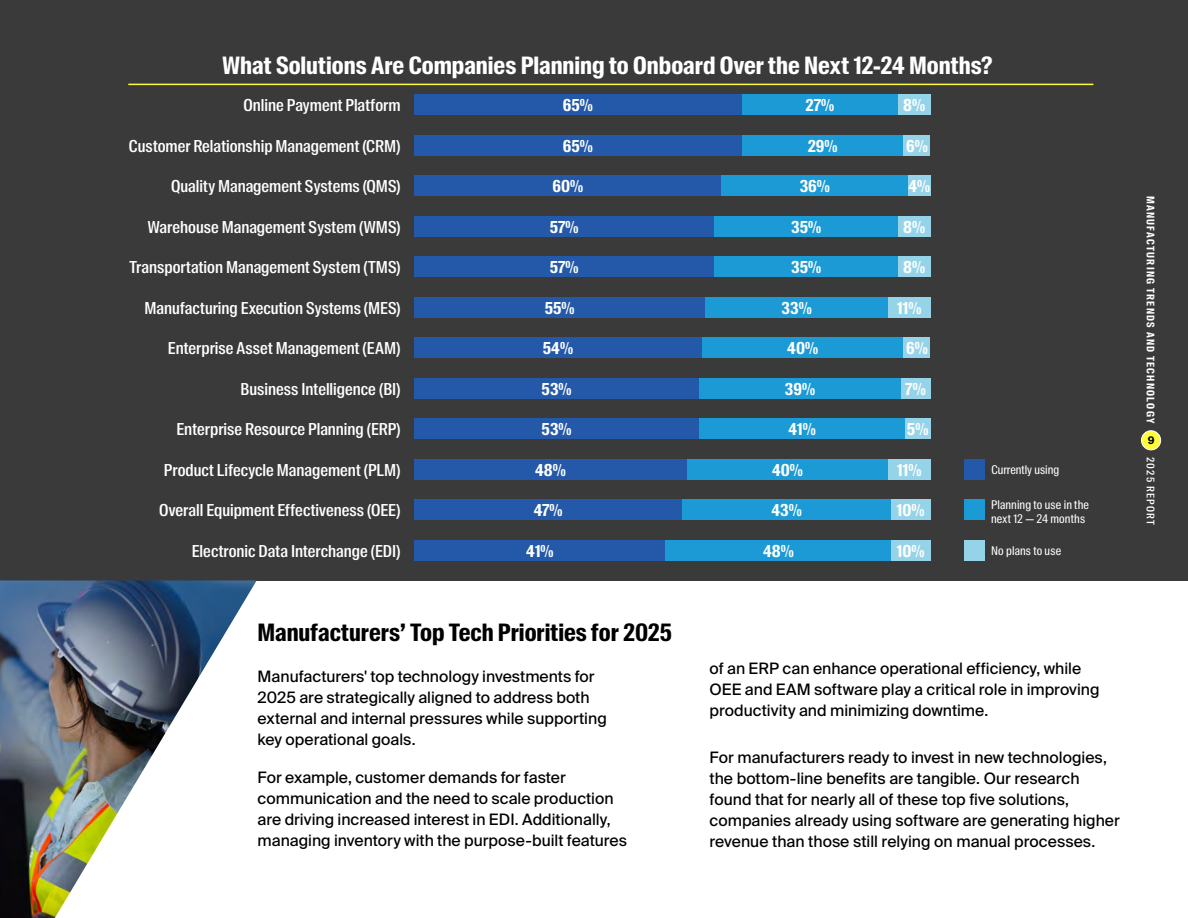
<style>
.page{position:relative;width:1188px;height:918px;background:#fff}
.page>*{position:absolute;margin:0;border:0;box-sizing:border-box;transform-origin:0 0}
.t1{font:700 24px "Suisse Intl Cond";color:#fff}
.t2{font:700 24px "Suisse Intl Cond";color:#000}
.t3{font:500 16.5px "Suisse Intl Cond";color:#fff}
.t4{font:700 16.5px "Suisse Intl Cond";color:#fff}
.t5{font:15.75px/21px "Suisse Intl";color:#000}
.t6{font:12px/14.4px "Suisse Intl Cond";letter-spacing:.01em;color:#fff}
.t7{font:700 10.5px "Suisse Intl Cond";letter-spacing:.115em;color:#fff}
.t8{font:500 10.5px "Suisse Intl Cond";letter-spacing:.115em;color:#fff}
.t9{font:700 10.5px "Suisse Intl";color:#000}
</style>
<div class="page">
<div style="left:0;top:0;width:1188px;height:580px;background:#3a3a3a"></div>
<div style="left:414px;top:94px;width:328px;height:21px;background:#2459a9"></div>
<div style="left:414px;top:135px;width:328px;height:20px;background:#2459a9"></div>
<div style="left:414px;top:176px;width:307px;height:20px;background:#2459a9"></div>
<div style="left:414px;top:216px;width:300px;height:20px;background:#2459a9"></div>
<div style="left:414px;top:256px;width:300px;height:21px;background:#2459a9"></div>
<div style="left:414px;top:297px;width:291px;height:20px;background:#2459a9"></div>
<div style="left:414px;top:338px;width:288px;height:20px;background:#2459a9"></div>
<div style="left:414px;top:378px;width:285px;height:20px;background:#2459a9"></div>
<div style="left:414px;top:418px;width:285px;height:21px;background:#2459a9"></div>
<div style="left:414px;top:459px;width:273px;height:20px;background:#2459a9"></div>
<div style="left:414px;top:500px;width:268px;height:20px;background:#2459a9"></div>
<div style="left:414px;top:540px;width:252px;height:20px;background:#2459a9"></div>
<div style="left:742px;top:94px;width:156px;height:21px;background:#1c9ad6"></div>
<div style="left:742px;top:135px;width:161px;height:20px;background:#1c9ad6"></div>
<div style="left:721px;top:176px;width:187px;height:20px;background:#1c9ad6"></div>
<div style="left:714px;top:216px;width:184px;height:20px;background:#1c9ad6"></div>
<div style="left:714px;top:256px;width:184px;height:21px;background:#1c9ad6"></div>
<div style="left:705px;top:297px;width:183px;height:20px;background:#1c9ad6"></div>
<div style="left:702px;top:338px;width:201px;height:20px;background:#1c9ad6"></div>
<div style="left:687px;top:459px;width:201px;height:20px;background:#1c9ad6"></div>
<div style="left:682px;top:500px;width:209px;height:20px;background:#1c9ad6"></div>
<div style="left:666px;top:540px;width:225px;height:20px;background:#1c9ad6"></div>
<div style="left:699px;top:378px;width:202px;height:20px;background:#1c9ad6"></div>
<div style="left:699px;top:418px;width:206px;height:21px;background:#1c9ad6"></div>
<div style="left:898px;top:94px;width:32px;height:21px;background:#95d3e9"></div>
<div style="left:898px;top:216px;width:32px;height:20px;background:#95d3e9"></div>
<div style="left:898px;top:256px;width:32px;height:21px;background:#95d3e9"></div>
<div style="left:888px;top:297px;width:42px;height:20px;background:#95d3e9"></div>
<div style="left:888px;top:459px;width:42px;height:20px;background:#95d3e9"></div>
<div style="left:891px;top:500px;width:39px;height:20px;background:#95d3e9"></div>
<div style="left:891px;top:540px;width:39px;height:20px;background:#95d3e9"></div>
<div style="left:903px;top:135px;width:27px;height:20px;background:#95d3e9"></div>
<div style="left:903px;top:338px;width:27px;height:20px;background:#95d3e9"></div>
<div style="left:905px;top:418px;width:25px;height:21px;background:#95d3e9"></div>
<div style="left:901px;top:378px;width:29px;height:20px;background:#95d3e9"></div>
<div style="left:908px;top:176px;width:22px;height:20px;background:#95d3e9"></div>
<div style="left:964px;top:459px;width:21px;height:20px;background:#2459a9"></div>
<div style="left:964px;top:499px;width:21px;height:21px;background:#1c9ad6"></div>
<div style="left:964px;top:540px;width:20px;height:20px;background:#95d3e9"></div>
<hr style="left:128px;top:84px;width:965px;height:1px;background:#fffc3b">
<img style="left:0;top:580px;width:257px;height:338px">
<div style="left:1141px;top:431px;width:20px;height:19px;background:#fffc3b;border-radius:50%"></div>
<div style="left:1141px;top:430px;width:20px;height:20px;border:1px solid #fff;border-radius:50%"></div>
<h1 class="t1" style="left:223px;top:52px;width:772px">What Solutions Are Companies Planning to Onboard Over the Next 12-24 Months?</h1>
<p class="t3" style="left:244px;top:96px;width:158px">Online Payment Platform</p>
<p class="t3" style="left:129px;top:136px;width:273px">Customer Relationship Management (CRM)</p>
<p class="t3" style="left:171px;top:177px;width:231px">Quality Management Systems (QMS)</p>
<p class="t3" style="left:148px;top:217px;width:254px">Warehouse Management System (WMS)</p>
<p class="t3" style="left:130px;top:258px;width:272px">Transportation Management System (TMS)</p>
<p class="t3" style="left:145px;top:298px;width:257px">Manufacturing Execution Systems (MES)</p>
<p class="t3" style="left:168px;top:339px;width:234px">Enterprise Asset Management (EAM)</p>
<p class="t3" style="left:241px;top:379px;width:161px">Business Intelligence (BI)</p>
<p class="t3" style="left:177px;top:420px;width:225px">Enterprise Resource Planning (ERP)</p>
<p class="t3" style="left:164px;top:460px;width:238px">Product Lifecycle Management (PLM)</p>
<p class="t3" style="left:159px;top:501px;width:243px">Overall Equipment Effectiveness (OEE)</p>
<p class="t3" style="left:192px;top:541px;width:210px">Electronic Data Interchange (EDI)</p>
<p class="t4" style="left:903px;top:96px;width:23px">8%</p>
<p class="t4" style="left:806px;top:96px;width:30px">27%</p>
<p class="t4" style="left:808px;top:136px;width:31px">29%</p>
<p class="t4" style="left:800px;top:177px;width:32px">36%</p>
<p class="t4" style="left:791px;top:217px;width:31px">35%</p>
<p class="t4" style="left:791px;top:258px;width:31px">35%</p>
<p class="t4" style="left:782px;top:298px;width:32px">33%</p>
<p class="t4" style="left:787px;top:339px;width:32px">40%</p>
<p class="t4" style="left:563px;top:96px;width:32px">65%</p>
<p class="t4" style="left:563px;top:136px;width:32px">65%</p>
<p class="t4" style="left:552px;top:177px;width:32px">60%</p>
<p class="t4" style="left:550px;top:217px;width:30px">57%</p>
<p class="t4" style="left:550px;top:258px;width:30px">57%</p>
<p class="t4" style="left:545px;top:298px;width:31px">55%</p>
<p class="t4" style="left:543px;top:339px;width:32px">54%</p>
<p class="t4" style="left:542px;top:379px;width:31px">53%</p>
<p class="t4" style="left:542px;top:420px;width:31px">53%</p>
<p class="t4" style="left:535px;top:460px;width:32px">48%</p>
<p class="t4" style="left:534px;top:501px;width:30px">47%</p>
<p class="t4" style="left:526px;top:541px;width:29px">41%</p>
<p class="t4" style="left:906px;top:136px;width:23px">6%</p>
<p class="t4" style="left:908px;top:177px;width:23px">4%</p>
<p class="t4" style="left:903px;top:217px;width:23px">8%</p>
<p class="t4" style="left:903px;top:258px;width:23px">8%</p>
<p class="t4" style="left:897px;top:298px;width:26px">11%</p>
<p class="t4" style="left:906px;top:339px;width:23px">6%</p>
<p class="t4" style="left:785px;top:379px;width:32px">39%</p>
<p class="t4" style="left:789px;top:420px;width:29px">41%</p>
<p class="t4" style="left:905px;top:379px;width:22px">7%</p>
<p class="t4" style="left:907px;top:420px;width:23px">5%</p>
<p class="t4" style="left:772px;top:460px;width:32px">40%</p>
<p class="t4" style="left:772px;top:501px;width:32px">43%</p>
<p class="t4" style="left:763px;top:541px;width:32px">48%</p>
<p class="t4" style="left:897px;top:460px;width:26px">11%</p>
<p class="t4" style="left:897px;top:501px;width:29px">10%</p>
<p class="t4" style="left:897px;top:541px;width:29px">10%</p>
<p class="t6" style="left:991px;top:462px;width:69px">Currently using</p>
<p class="t6" style="left:991px;top:497px;width:99px">Planning to use in the next 12 — 24 months</p>
<p class="t6" style="left:991px;top:543px;width:72px">No plans to use</p>
<h1 class="t2" style="left:258px;top:619px;width:416px">Manufacturers’ Top Tech Priorities for 2025</h1>
<p class="t5" style="left:258px;top:666px;width:351px">Manufacturers' top technology investments for 2025 are strategically aligned to address both external and internal pressures while supporting key operational goals.</p>
<p class="t5" style="left:258px;top:767px;width:371px">For example, customer demands for faster communication and the need to scale production are driving increased interest in EDI. Additionally, managing inventory with the purpose-built features</p>
<p class="t5" style="left:710px;top:658px;width:391px">of an ERP can enhance operational efficiency, while<br>OEE and EAM software play a critical role in improving productivity and minimizing downtime.</p>
<p class="t5" style="left:710px;top:747px;width:412px">For manufacturers ready to invest in new technologies, the bottom-line benefits are tangible. Our research found that for nearly all of these top five solutions, companies already using software are generating higher revenue than those still relying on manual processes.</p>
<p class="t7" style="left:1157px;top:196px;width:229px;rotate:90deg">MANUFACTURING TRENDS AND TECHNOLOGY</p>
<p class="t9" style="left:1148px;top:434px;width:8px">9</p>
<p class="t8" style="left:1157px;top:457px;width:70px;rotate:90deg">2025 REPORT</p>
</div>
